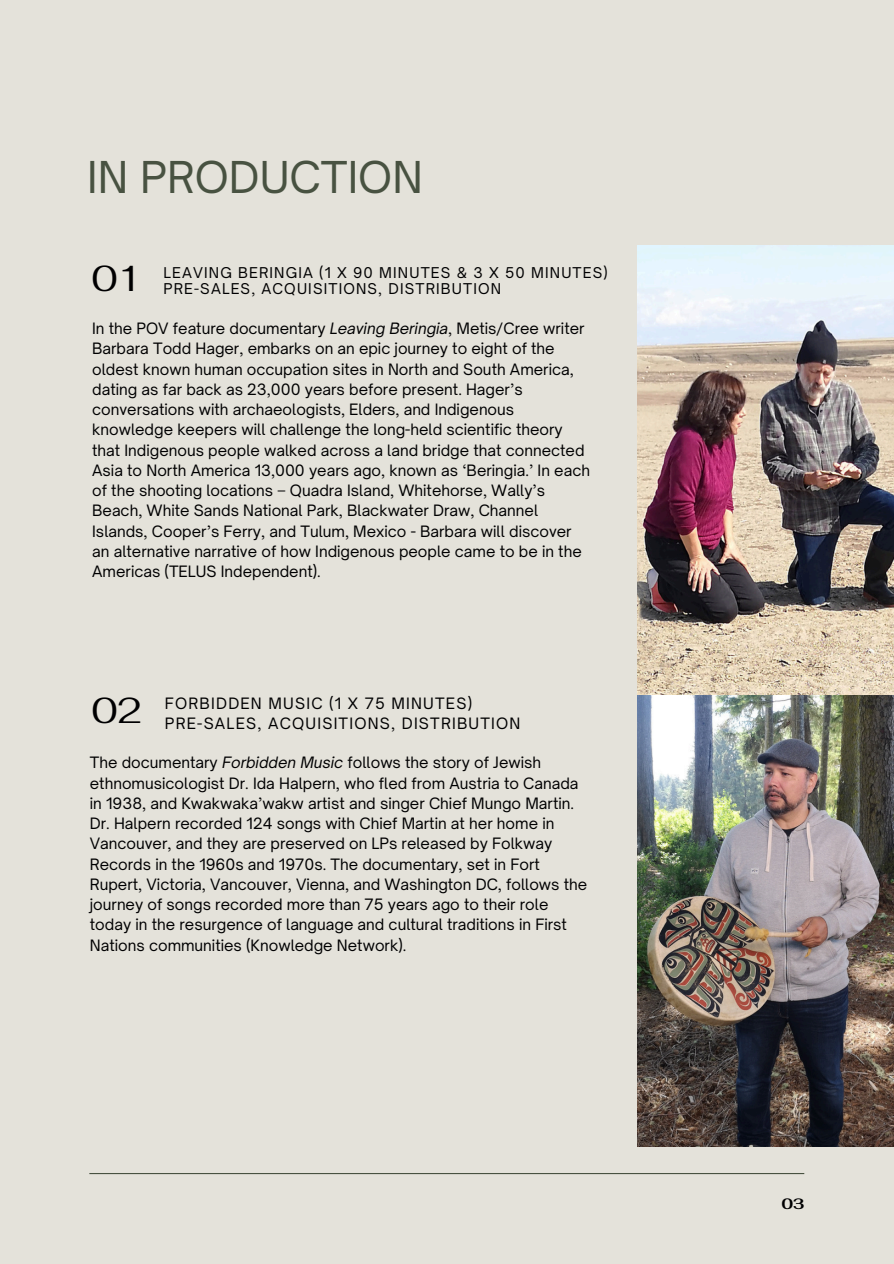
<style>
.page{position:relative;width:894px;height:1264px;background:#fff}
.page>*{position:absolute;margin:0;border:0;box-sizing:border-box;transform-origin:0 0}
.t1{font:42px "Open Sauce One";color:#485241}
.t2{font:36px "Fahkwang";color:#000001}
.t3{font:15px/20.2px "Open Sauce One";color:#000001}
.t4{font:15px/20.2px "Open Sauce One";letter-spacing:.08em;color:#000001}
.t5{font:700 15px "Fahkwang";color:#000001}
.t6{font:14.25px/15.8px "Open Sauce One";letter-spacing:.08em;color:#000001}
.s1{font-style:italic}
</style>
<div class="page">
<div style="left:0;top:0;width:893px;height:1263px;background:#e4e2da"></div>
<hr style="left:89px;top:1172px;width:715px;height:2px;background:#485241">
<img style="left:637px;top:245px;width:256px;height:901px">
<p class="t1" style="left:87px;top:150px;width:337px">IN PRODUCTION</p>
<p class="t2" style="left:92px;top:255px;width:52px">01</p>
<p class="t6" style="left:163px;top:264px;width:445px">LEAVING BERINGIA (1 X 90 MINUTES &amp; 3 X 50 MINUTES)<br>PRE-SALES, ACQUISITIONS, DISTRIBUTION</p>
<p class="t3" style="left:92px;top:318px;width:499px">In the POV feature documentary <span class="s1">Leaving Beringia</span>, Metis/Cree writer Barbara Todd Hager, embarks on an epic journey to eight of the oldest known human occupation sites in North and South America, dating as far back as 23,000 years before present. Hager’s conversations with archaeologists, Elders, and Indigenous knowledge keepers will challenge the long-held scientific theory that Indigenous people walked across a land bridge that connected Asia to North America 13,000 years ago, known as ‘Beringia.’ In each of the shooting locations – Quadra Island, Whitehorse, Wally’s Beach, White Sands National Park, Blackwater Draw, Channel Islands, Cooper’s Ferry, and Tulum, Mexico - Barbara will discover an alternative narrative of how Indigenous people came to be in the Americas (TELUS Independent).</p>
<h2 class="t2" style="left:92px;top:687px;width:52px">02</h2>
<h2 class="t4" style="left:165px;top:693px;width:357px">FORBIDDEN MUSIC (1 X 75 MINUTES)<br>PRE-SALES, ACQUISITIONS, DISTRIBUTION</h2>
<p class="t3" style="left:90px;top:752px;width:499px">The documentary <span class="s1">Forbidden Music</span> follows the story of Jewish ethnomusicologist Dr. Ida Halpern, who fled from Austria to Canada in 1938, and Kwakwaka’wakw artist and singer Chief Mungo Martin.<br>Dr. Halpern recorded 124 songs with Chief Martin at her home in Vancouver, and they are preserved on LPs released by Folkway Records in the 1960s and 1970s. The documentary, set in Fort Rupert, Victoria, Vancouver, Vienna, and Washington DC, follows the journey of songs recorded more than 75 years ago to their role today in the resurgence of language and cultural traditions in First Nations communities (Knowledge Network).</p>
<p class="t5" style="left:781px;top:1193px;width:24px">03</p>
</div>
